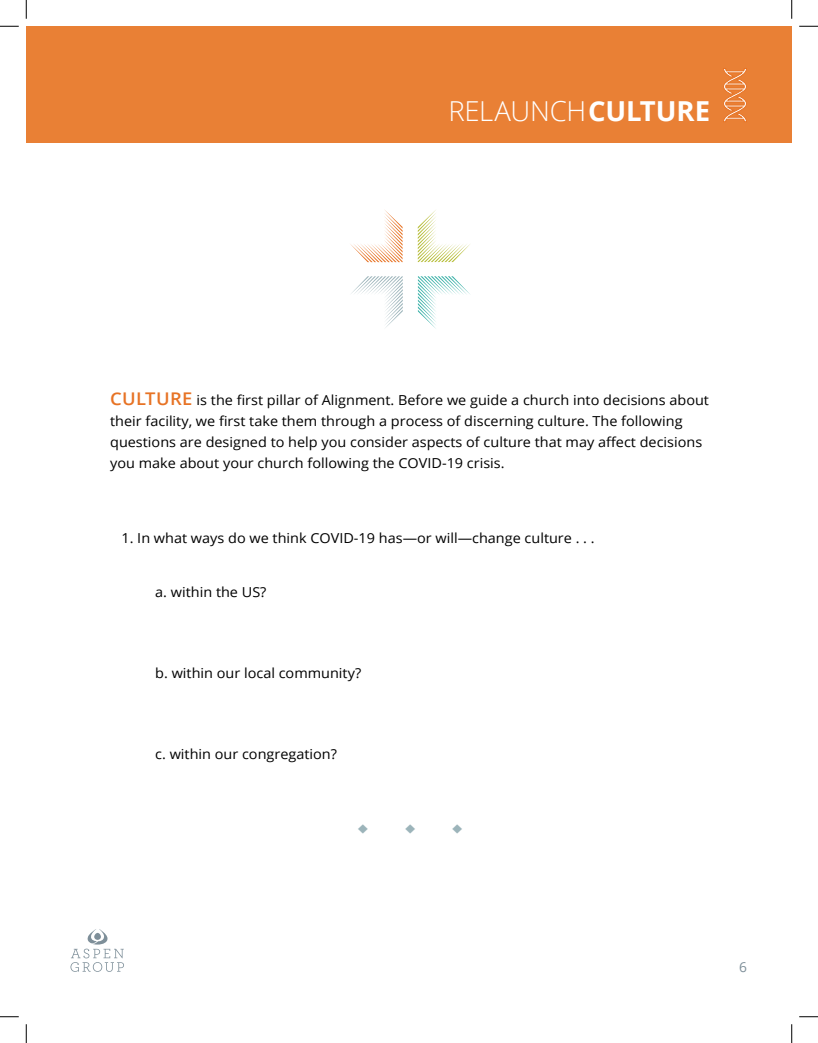
<style>
.page{position:relative;width:818px;height:1043px;background:#fff}
.page>*{position:absolute;margin:0;border:0;box-sizing:border-box;transform-origin:0 0}
.t1{font:300 27.5px "Open Sans";letter-spacing:-.01em;color:#fff}
.t2{font:13.75px/21.2px "Open Sans";color:#000101;scale:1.05 1}
.t3{font:13.75px "Open Sans";color:#7e8f99}
.s1{font-weight:700}
.s2{font-weight:600;font-size:17.5px;color:#e77325}
</style>
<div class="page">
<svg style="left:70px;top:929px;width:54px;height:42px"></svg>
<div style="left:26px;top:26px;width:765px;height:116px;background:#e98035"></div>
<svg style="left:723px;top:68px;width:23px;height:54px"></svg>
<svg style="left:418px;top:210px;width:52px;height:52px"></svg>
<svg style="left:350px;top:210px;width:52px;height:52px"></svg>
<svg style="left:351px;top:276px;width:52px;height:52px"></svg>
<svg style="left:418px;top:276px;width:52px;height:53px"></svg>
<svg style="left:0;top:25px;width:19px;height:2px"></svg>
<svg style="left:799px;top:25px;width:19px;height:2px"></svg>
<svg style="left:0;top:1016px;width:19px;height:1px"></svg>
<svg style="left:799px;top:1016px;width:19px;height:1px"></svg>
<svg style="left:25px;top:0;width:2px;height:19px"></svg>
<svg style="left:25px;top:1024px;width:2px;height:18px"></svg>
<svg style="left:791px;top:0;width:1px;height:19px"></svg>
<svg style="left:791px;top:1024px;width:1px;height:18px"></svg>
<h1 class="t1" style="left:448px;top:93px;width:263px">RELAUNCH<span class="s1">CULTURE</span></h1>
<p class="t2" style="left:110px;top:388px;width:572px"><span class="s2">CULTURE</span> is the first pillar of Alignment. Before we guide a church into decisions about their facility, we first take them through a process of discerning culture. The following questions are designed to help you consider aspects of culture that may affect decisions you make about your church following the COVID-19 crisis.</p>
<p class="t2" style="left:121px;top:527px;width:452px">1. In what ways do we think COVID-19 has—or will—change culture . . .</p>
<p class="t2" style="left:155px;top:581px;width:107px">a. within the US?</p>
<p class="t2" style="left:155px;top:662px;width:198px">b. within our local community?</p>
<p class="t2" style="left:155px;top:742px;width:174px">c. within our congregation?</p>
<p class="t3" style="left:739px;top:957px;width:9px">6</p>
</div>
